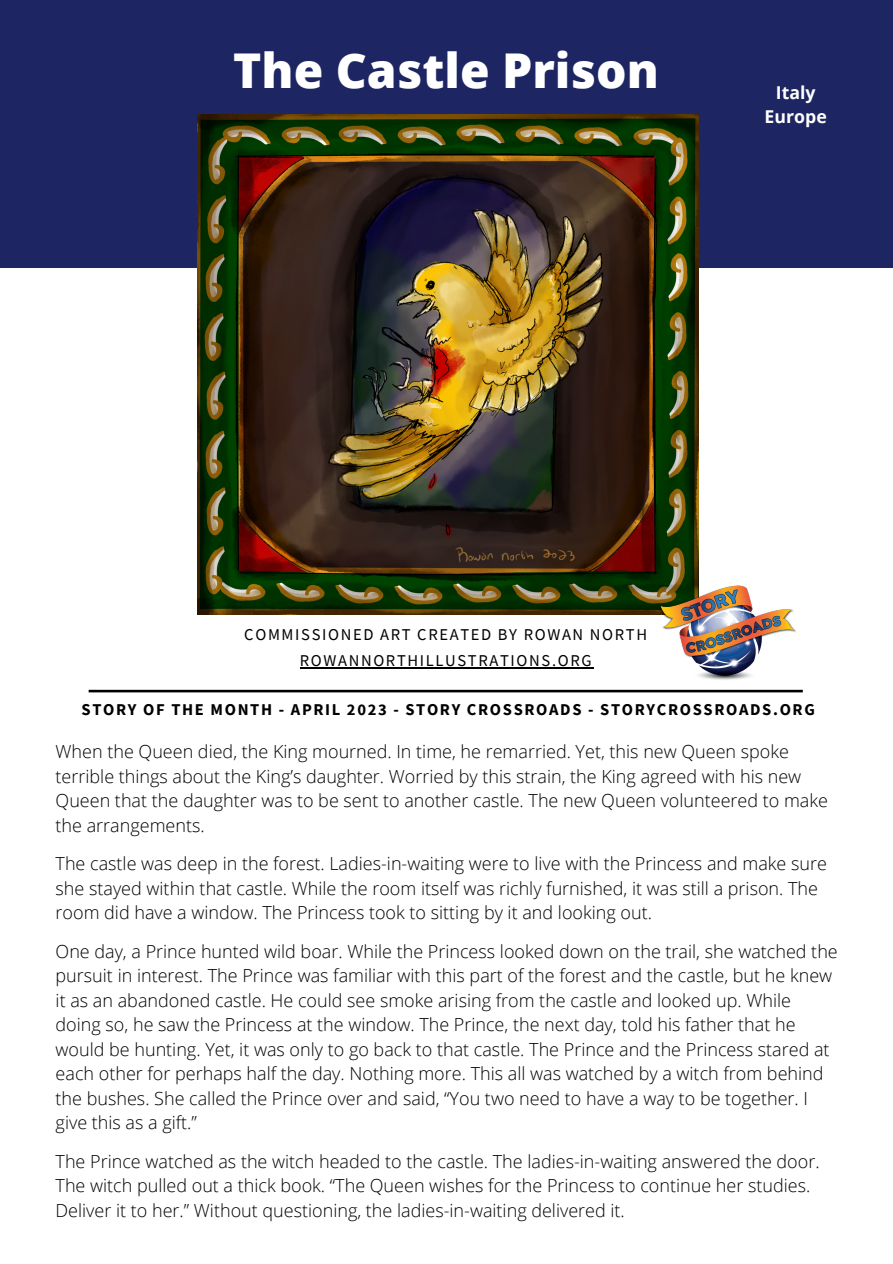
<style>
.page{position:relative;width:893px;height:1264px;background:#fff}
.page>*{position:absolute;margin:0;border:0;box-sizing:border-box;transform-origin:0 0}
.t1{font:800 48px "Open Sans";color:#fff}
.t2{font:300 18px/24.5px "Open Sans";color:#000}
.t3{font:700 17.7px/23.9px "Open Sans";color:#fff;text-align:center}
.t4{font:16.5px/25.5px "Source Sans Pro";letter-spacing:.1em;color:#000;text-align:center}
.t5{font:700 16.5px "Source Sans Pro";letter-spacing:.1em;color:#000}
</style>
<div class="page">
<div style="left:0;top:0;width:892px;height:268px;background:#1d2662"></div>
<svg style="left:89px;top:689px;width:547px;height:3px;background:#444"></svg>
<hr style="left:300px;top:667px;width:293px;height:1px;background:#000">
<img style="left:198px;top:114px;width:500px;height:500px">
<img style="left:636px;top:561px;width:167px;height:132px">
<h1 class="t1" style="left:233px;top:36px;width:427px">The Castle Prison</h1>
<p class="t3" style="left:764px;top:80px;width:64px">Italy<br>Europe</p>
<p class="t4" style="left:244px;top:621px;width:404px">COMMISSIONED ART CREATED BY ROWAN NORTH<br>ROWANNORTHILLUSTRATIONS.ORG</p>
<p class="t5" style="left:82px;top:699px;width:734px">STORY OF THE MONTH - APRIL 2023 - STORY CROSSROADS - STORYCROSSROADS.ORG</p>
<p class="t2" style="left:56px;top:739px;width:773px">When the Queen died, the King mourned. In time, he remarried. Yet, this new Queen spoke terrible things about the King’s daughter. Worried by this strain, the King agreed with his new Queen that the daughter was to be sent to another castle. The new Queen volunteered to make the arrangements.</p>
<p class="t2" style="left:56px;top:851px;width:772px">The castle was deep in the forest. Ladies-in-waiting were to live with the Princess and make sure she stayed within that castle. While the room itself was richly furnished, it was still a prison. The room did have a window. The Princess took to sitting by it and looking out.</p>
<p class="t2" style="left:56px;top:938px;width:783px">One day, a Prince hunted wild boar. While the Princess looked down on the trail, she watched the pursuit in interest. The Prince was familiar with this part of the forest and the castle, but he knew it as an abandoned castle. He could see smoke arising from the castle and looked up. While doing so, he saw the Princess at the window. The Prince, the next day, told his father that he would be hunting. Yet, it was only to go back to that castle. The Prince and the Princess stared at each other for perhaps half the day. Nothing more. This all was watched by a witch from behind the bushes. She called the Prince over and said, “You two need to have a way to be together. I give this as a gift.”</p>
<p class="t2" style="left:56px;top:1148px;width:765px">The Prince watched as the witch headed to the castle. The ladies-in-waiting answered the door.<br>The witch pulled out a thick book. “The Queen wishes for the Princess to continue her studies.<br>Deliver it to her.” Without questioning, the ladies-in-waiting delivered it.</p>
</div>
